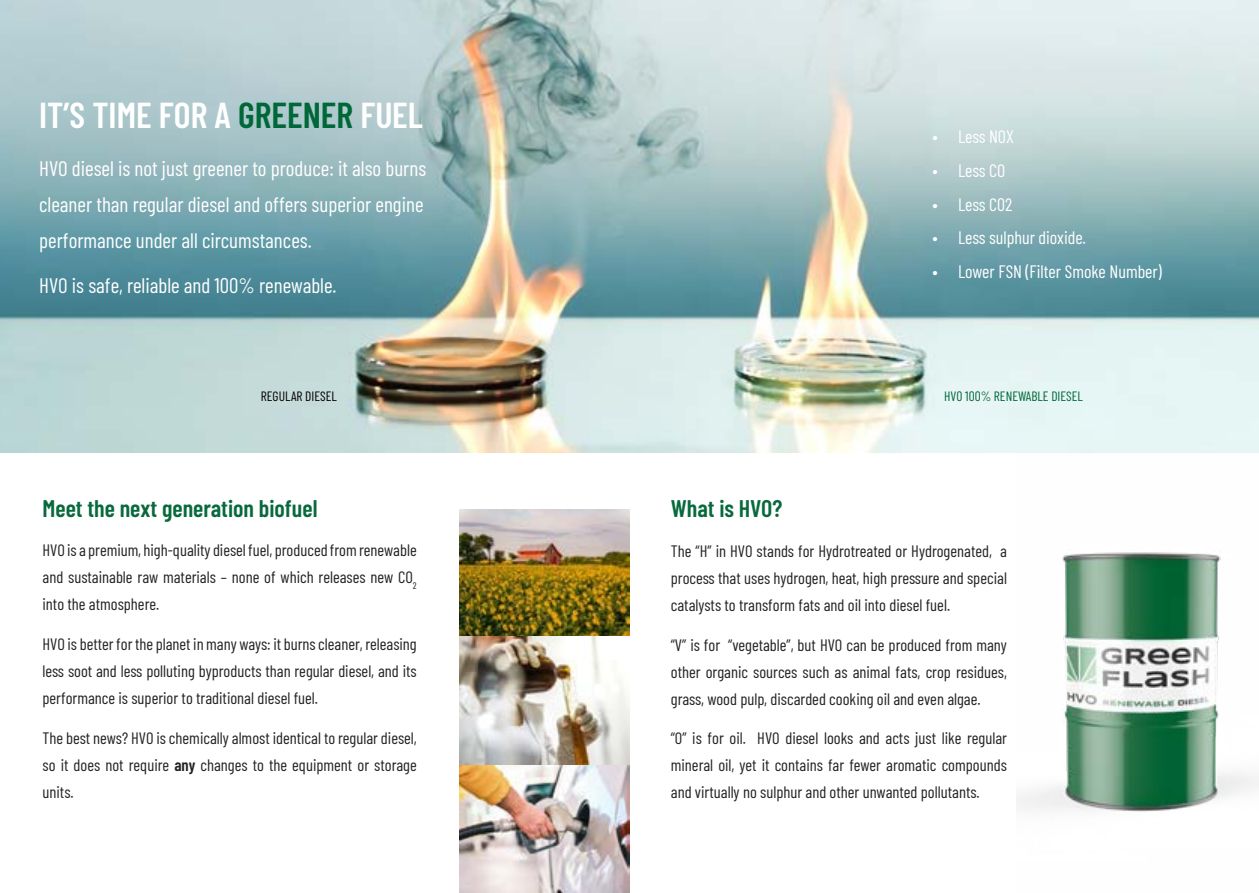
<style>
.page{position:relative;width:1259px;height:893px;background:#fff}
.page>*{position:absolute;margin:0;border:0;box-sizing:border-box;transform-origin:0 0}
.t1{font:600 36px "Barlow Condensed";color:#fff}
.t2{font:600 24px "Barlow Condensed";color:#086a3c}
.t3{font:21px/36px "Barlow Condensed";color:#fff}
.t4{font:18px "Barlow Condensed";color:#fff}
.t5{font:16.5px/27px "Barlow Condensed";color:#242324;text-align:justify}
.t6{font:13.5px "Barlow Condensed";color:#006838}
.t7{font:13.5px "Barlow Condensed";color:#000}
.s1{color:#006838}
.s2{font-weight:600}
</style>
<div class="page">
<img style="left:0;top:0;width:1259px;height:452px">
<img style="left:1016px;top:452px;width:243px;height:360px">
<img style="left:459px;top:509px;width:170px;height:384px">
<h1 class="t1" style="left:39px;top:89px;width:385px">IT’S TIME FOR A <span class="s1">GREENER</span> FUEL</h1>
<p class="t3" style="left:39px;top:149px;width:388px">HVO diesel is not just greener to produce: it also burns cleaner than regular diesel and offers superior engine performance under all circumstances.</p>
<p class="t3" style="left:39px;top:266px;width:299px">HVO is safe, reliable and 100% renewable.</p>
<p class="t4" style="left:932px;top:124px;width:83px">• Less NOX</p>
<p class="t4" style="left:932px;top:158px;width:74px">• Less CO</p>
<p class="t4" style="left:932px;top:191px;width:81px">• Less C02</p>
<p class="t4" style="left:932px;top:225px;width:155px">• Less sulphur dioxide.</p>
<p class="t4" style="left:932px;top:259px;width:231px">• Lower FSN (Filter Smoke Number)</p>
<p class="t7" style="left:261px;top:386px;width:78px">REGULAR DIESEL</p>
<p class="t6" style="left:944px;top:386px;width:140px">HV0 100% RENEWABLE DIESEL</p>
<h2 class="t2" style="left:43px;top:491px;width:276px">Meet the next generation biofuel</h2>
<p class="t5" style="left:43px;top:536px;width:376px">HVO is a premium, high-quality diesel fuel, produced from renewable and sustainable raw materials – none of which releases new CO<sub>2 </sub>into the atmosphere.</p>
<p class="t5" style="left:43px;top:629px;width:376px">HVO is better for the planet in many ways: it burns cleaner, releasing less soot and less polluting byproducts than regular diesel, and its performance is superior to traditional diesel fuel.</p>
<p class="t5" style="left:43px;top:723px;width:376px">The best news? HVO is chemically almost identical to regular diesel, so it does not require <span class="s2">any</span> changes to the equipment or storage units.</p>
<h2 class="t2" style="left:671px;top:491px;width:113px">What is HVO?</h2>
<p class="t5" style="left:671px;top:536px;width:338px">The “H” in HVO stands for Hydrotreated or Hydrogenated, a process that uses hydrogen, heat, high pressure and special catalysts to transform fats and oil into diesel fuel.</p>
<p class="t5" style="left:671px;top:630px;width:338px">“V” is for “vegetable”, but HVO can be produced from many other organic sources such as animal fats, crop residues, grass, wood pulp, discarded cooking oil and even algae.</p>
<p class="t5" style="left:671px;top:724px;width:338px">“O” is for oil. HVO diesel looks and acts just like regular mineral oil, yet it contains far fewer aromatic compounds and virtually no sulphur and other unwanted pollutants.</p>
</div>
